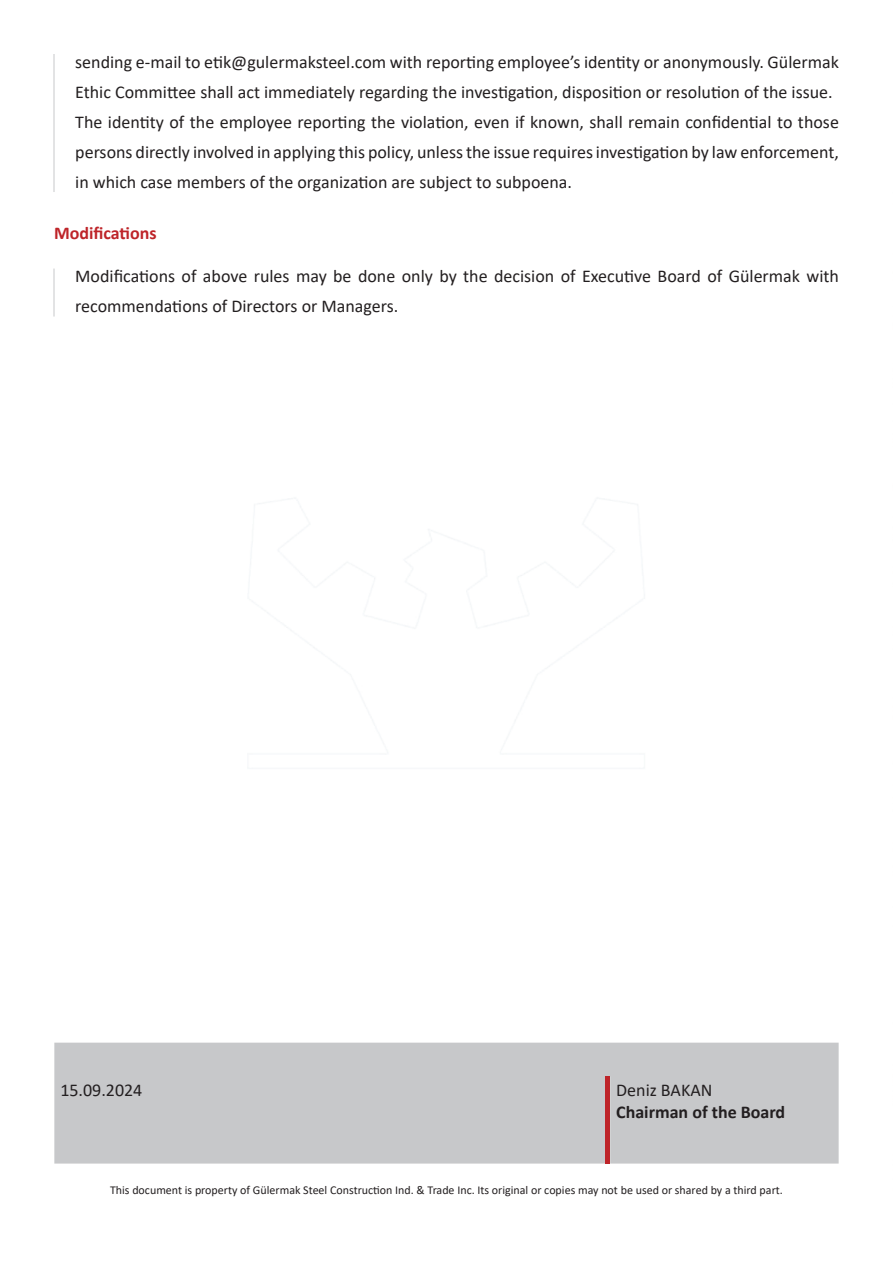
<style>
.page{position:relative;width:893px;height:1263px;background:#fff}
.page>*{position:absolute;margin:0;border:0;box-sizing:border-box;transform-origin:0 0}
.t1{font:18px/30px "Calibri";color:#231f20}
.t2{font:700 18px "Calibri";color:#231f20}
.t3{font:700 18px "Calibri";color:#be2429}
.t4{font:12px "Calibri";color:#231f20}
</style>
<div class="page">
<hr style="left:54px;top:54px;width:1px;height:138px;background:#c7c8ca">
<hr style="left:54px;top:269px;width:1px;height:48px;background:#c7c8ca">
<div style="left:54px;top:1043px;width:785px;height:120px;background:#c7c8ca"></div>
<div style="left:605px;top:1076px;width:5px;height:87px;background:#be2429"></div>
<p class="t1" style="left:75px;top:46px;width:765px">sending e-mail to etik@gulermaksteel.com with reporting employee’s identity or anonymously. Gülermak Ethic Committee shall act immediately regarding the investigation, disposition or resolution of the issue.<br>The identity of the employee reporting the violation, even if known, shall remain confidential to those persons directly involved in applying this policy, unless the issue requires investigation by law enforcement, in which case members of the organization are subject to subpoena.</p>
<p class="t3" style="left:54px;top:220px;width:104px">Modifications</p>
<p class="t1" style="left:75px;top:261px;width:765px">Modifications of above rules may be done only by the decision of Executive Board of Gülermak with recommendations of Directors or Managers.</p>
<p class="t1" style="left:60px;top:1074px;width:84px">15.09.2024</p>
<p class="t1" style="left:616px;top:1074px;width:98px">Deniz BAKAN</p>
<p class="t2" style="left:616px;top:1099px;width:171px">Chairman of the Board</p>
<p class="t4" style="left:110px;top:1181px;width:674px">This document is property of Gülermak Steel Construction Ind. &amp; Trade Inc. Its original or copies may not be used or shared by a third part.</p>
</div>
